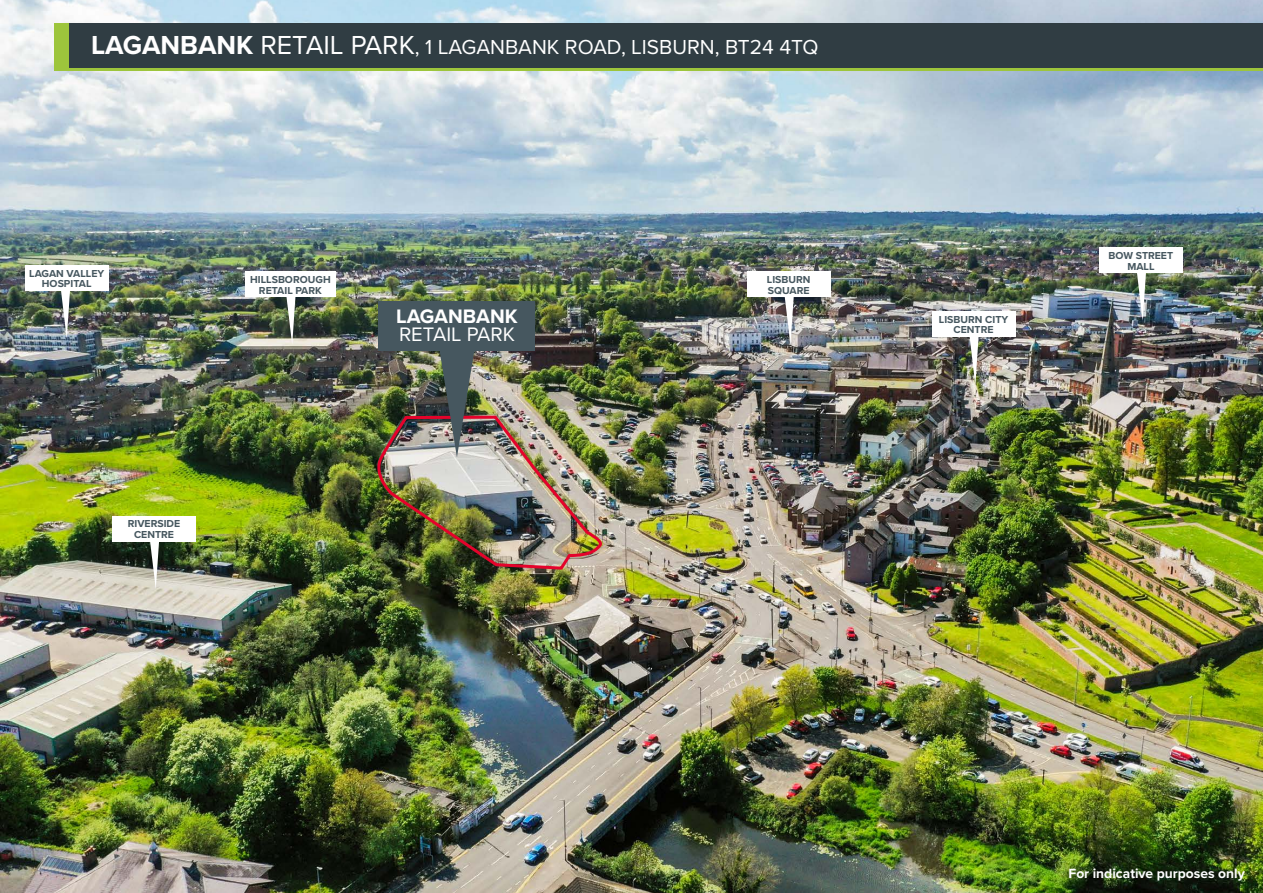
<style>
.page{position:relative;width:1263px;height:893px;background:#fff}
.page>*{position:absolute;margin:0;border:0;box-sizing:border-box;transform-origin:0 0}
.t1{font:21px "Proxima Nova";color:#fff}
.t2{font:20.25px "Proxima Nova";color:#fff}
.t3{font:700 20.25px "Proxima Nova";color:#fff}
.t4{font:700 13.8px "Proxima Nova";color:#fff}
.t5{font:700 10.5px/10.5px "Proxima Nova";color:#46575f;text-align:center}
.s1{font-weight:700;font-size:27px}
.s2{font-size:27px}
</style>
<div class="page">
<img style="left:0;top:0;width:1263px;height:893px">
<svg style="left:59px;top:291px;width:12px;height:48px"></svg>
<svg style="left:148px;top:541px;width:12px;height:48px"></svg>
<svg style="left:782px;top:297px;width:13px;height:48px"></svg>
<svg style="left:967px;top:337px;width:13px;height:48px"></svg>
<svg style="left:1135px;top:273px;width:12px;height:48px"></svg>
<svg style="left:284px;top:297px;width:13px;height:48px"></svg>
<div style="left:25px;top:265px;width:84px;height:26px;background:#fff"></div>
<div style="left:112px;top:516px;width:84px;height:25px;background:#fff"></div>
<div style="left:747px;top:271px;width:83px;height:26px;background:#fff"></div>
<div style="left:932px;top:311px;width:83px;height:26px;background:#fff"></div>
<div style="left:1099px;top:247px;width:84px;height:26px;background:#fff"></div>
<div style="left:245px;top:271px;width:91px;height:26px;background:#fff"></div>
<img style="left:372px;top:326px;width:231px;height:245px">
<div style="left:378px;top:301px;width:157px;height:49px;background:#46575f"></div>
<hr style="left:54px;top:68px;width:1209px;height:3px;background:#9dc53c">
<div style="left:68px;top:23px;width:1195px;height:45px;background:#303d43"></div>
<div style="left:54px;top:23px;width:14px;height:48px;background:#9dc53c"></div>
<h1 class="t1" style="left:91px;top:34px;width:729px"><span class="s1">LAGANBANK</span> <span class="s2">RETAIL PARK</span>, 1 LAGANBANK ROAD, LISBURN, BT24 4TQ</h1>
<p class="t5" style="left:29px;top:268px;width:77px">LAGAN VALLEY<br>HOSPITAL</p>
<p class="t5" style="left:250px;top:275px;width:82px">HILLSBOROUGH<br>RETAIL PARK</p>
<h2 class="t3" style="left:396px;top:304px;width:123px">LAGANBANK</h2>
<h2 class="t2" style="left:399px;top:322px;width:117px">RETAIL PARK</h2>
<p class="t5" style="left:128px;top:519px;width:54px">RIVERSIDE<br>CENTRE</p>
<p class="t5" style="left:767px;top:275px;width:45px;text-align:left">LISBURN<br>SQUARE</p>
<p class="t5" style="left:939px;top:315px;width:71px">LISBURN CITY<br>CENTRE</p>
<p class="t5" style="left:1109px;top:251px;width:66px">BOW STREET<br>MALL</p>
<h3 class="t4" style="left:1068px;top:866px;width:178px">For indicative purposes only</h3>
</div>
